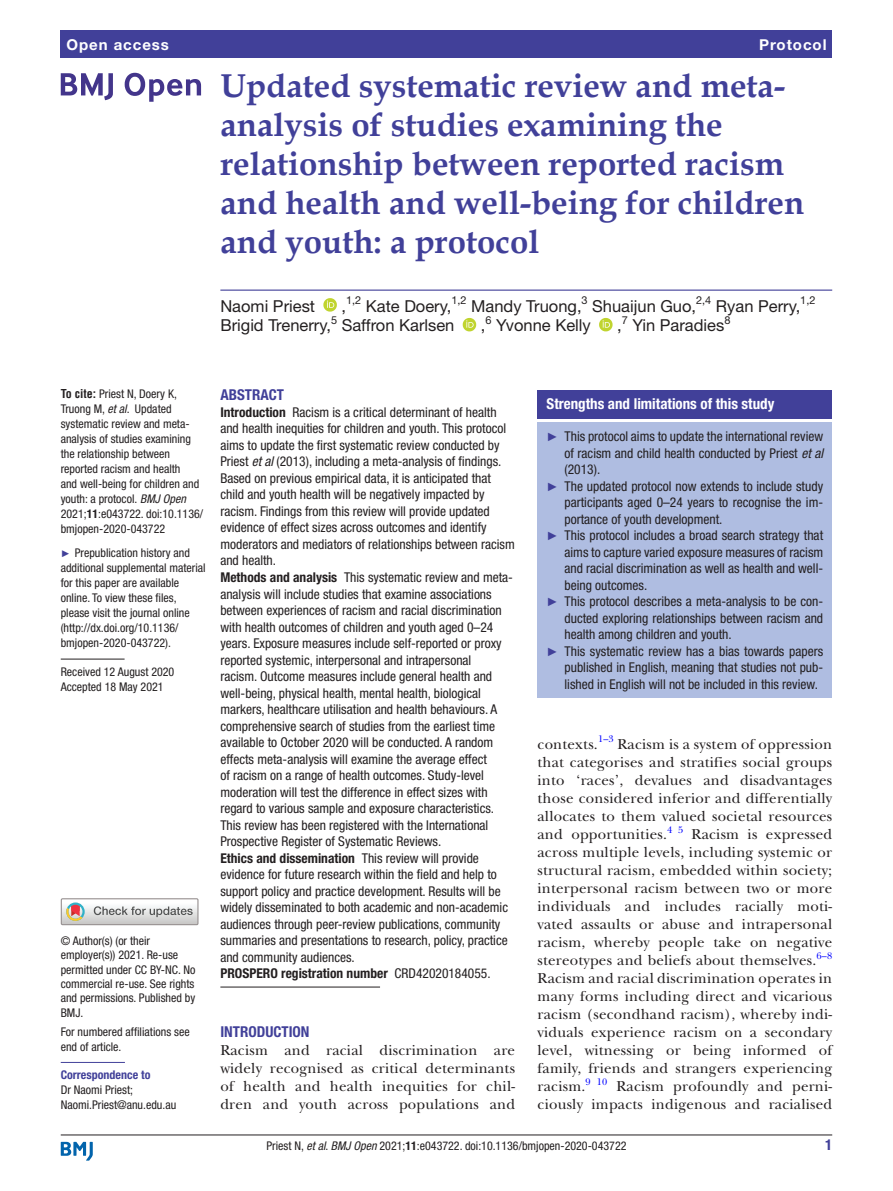
<style>
.page{position:relative;width:893px;height:1191px;background:#fff}
.page>*{position:absolute;margin:0;border:0;box-sizing:border-box;transform-origin:0 0}
.t1{font:700 33px/39px "Book Antiqua";color:#414099}
.t2{font:16.5px "Helvetica Neue LT Std";color:#231f20}
.t3{font:15px/18px "New Baskerville";letter-spacing:.015em;color:#231f20;text-align:justify}
.t4{font:700 condensed 15px "Helvetica Neue LT Std";color:#fff}
.t5{font:700 condensed 15px "Helvetica Neue LT Std";color:#414099}
.t6{font:700 15px "Helvetica Neue LT Std";letter-spacing:.065em;color:#fff}
.t7{font:condensed 13.5px/16.5px "Helvetica Neue LT Std";color:#231f20}
.t8{font:condensed 12px/15px "Helvetica Neue LT Std";color:#231f20}
.t9{font:700 condensed 12px "Helvetica Neue LT Std";color:#414099}
.t10{font:10.95px "Helvetica Neue LT Std";color:#231f20}
.t11{font:9.9px "New Baskerville";color:#00f}
.s1{font-family:"Helvetica LT Std";font-weight:700}
.s2{font-style:italic}
.s3{font-weight:700}
.s4{font-family:"Arial";font-stretch:normal;font-size:9.75px;color:#414099}
.s5{font-family:"Arial";font-stretch:normal;font-size:12px;color:#414099}
</style>
<div class="page">
<hr style="left:61px;top:1134px;width:771px;height:1px;background:#231f20">
<svg style="left:61px;top:1141px;width:32px;height:19px"></svg>
<div style="left:61px;top:31px;width:771px;height:27px;background:#414099"></div>
<hr style="left:220px;top:289px;width:612px;height:2px;background:#414099">
<svg style="left:323px;top:298px;width:14px;height:14px"></svg>
<svg style="left:463px;top:318px;width:13px;height:13px"></svg>
<svg style="left:599px;top:318px;width:14px;height:13px"></svg>
<hr style="left:61px;top:658px;width:64px;height:1px;background:#231f20">
<hr style="left:61px;top:1062px;width:64px;height:1px;background:#414099">
<svg style="left:61px;top:73px;width:52px;height:27px"></svg>
<svg style="left:125px;top:73px;width:76px;height:29px"></svg>
<div style="left:61px;top:898px;width:138px;height:27px;border:1px solid #969090"></div>
<svg style="left:61px;top:898px;width:137px;height:26px"></svg>
<hr style="left:220px;top:986px;width:160px;height:1px;background:#231f20">
<div style="left:538px;top:390px;width:294px;height:28px;background:#414099"></div>
<div style="left:538px;top:422px;width:294px;height:276px;background:#afbde1"></div>
<p class="t6" style="left:66px;top:35px;width:104px">Open access</p>
<p class="t6" style="left:759px;top:35px;width:69px">Protocol</p>
<h1 class="t1" style="left:220px;top:66px;width:585px">Updated systematic review and meta&shy;analysis of studies examining the relationship between reported racism and health and well-being for children and youth: a protocol</h1>
<p class="t2" style="left:220px;top:296px;width:96px">Naomi Priest</p>
<p class="t2" style="left:341px;top:296px;width:6px">,</p>
<p class="t10" style="left:346px;top:294px;width:17px">1,2</p>
<p class="t2" style="left:366px;top:296px;width:87px">Kate Doery,</p>
<p class="t10" style="left:451px;top:294px;width:17px">1,2</p>
<p class="t2" style="left:471px;top:296px;width:112px">Mandy Truong,</p>
<p class="t10" style="left:582px;top:294px;width:8px">3</p>
<p class="t2" style="left:592px;top:296px;width:105px">Shuaijun Guo,</p>
<p class="t10" style="left:696px;top:294px;width:17px">2,4</p>
<p class="t2" style="left:716px;top:296px;width:86px">Ryan Perry,</p>
<p class="t10" style="left:800px;top:294px;width:17px">1,2</p>
<p class="t10" style="left:485px;top:313px;width:8px">6</p>
<p class="t2" style="left:496px;top:316px;width:96px">Yvonne Kelly</p>
<p class="t2" style="left:617px;top:316px;width:6px">,</p>
<p class="t10" style="left:622px;top:313px;width:8px">7</p>
<p class="t2" style="left:632px;top:316px;width:93px">Yin Paradies</p>
<p class="t10" style="left:724px;top:313px;width:8px">8</p>
<p class="t2" style="left:220px;top:316px;width:112px">Brigid Trenerry,</p>
<p class="t10" style="left:331px;top:313px;width:8px">5</p>
<p class="t2" style="left:342px;top:316px;width:114px">Saffron Karlsen</p>
<p class="t2" style="left:481px;top:316px;width:6px">,</p>
<p class="t8" style="left:61px;top:386px;width:144px"><span class="s1">To cite:</span> Priest N, Doery K,<br>Truong M, <span class="s2">et al</span>. Updated systematic review and meta&shy;analysis of studies examining the relationship between reported racism and health<br>and well-being for children and youth: a protocol. <span class="s2">BMJ Open<br></span>2021;<span class="s3">11</span>:e043722. doi:10.1136/ bmjopen-2020-043722</p>
<p class="t8" style="left:61px;top:545px;width:146px"><span class="s4">►</span> Prepublication history and additional supplemental material for this paper are available online. To view these files, please visit the journal online (http://dx.doi.org/10.1136/ bmjopen-2020-043722).</p>
<p class="t8" style="left:61px;top:664px;width:115px">Received 12 August 2020<br>Accepted 18 May 2021</p>
<p class="t8" style="left:61px;top:933px;width:136px;line-height:14.4px">© Author(s) (or their employer(s)) 2021. Re-use permitted under CC BY-NC. No commercial re-use. See rights and permissions. Published by<br>BMJ.</p>
<p class="t8" style="left:61px;top:1024px;width:130px">For numbered affiliations see end of article.</p>
<p class="t9" style="left:61px;top:1067px;width:91px">Correspondence to</p>
<p class="t8" style="left:61px;top:1082px;width:117px">Dr Naomi Priest;<br>Naomi.Priest@anu.edu.au</p>
<p class="t5" style="left:220px;top:386px;width:65px">ABSTRACT</p>
<p class="t7" style="left:220px;top:404px;width:296px"><span class="s3">Introduction</span> Racism is a critical determinant of health and health inequities for children and youth. This protocol aims to update the first systematic review conducted by Priest <span class="s2">et al</span> (2013), including a meta-analysis of findings.<br>Based on previous empirical data, it is anticipated that child and youth health will be negatively impacted by racism. Findings from this review will provide updated evidence of effect sizes across outcomes and identify moderators and mediators of relationships between racism and health.<br><span class="s3">Methods and analysis</span> This systematic review and meta&shy;analysis will include studies that examine associations between experiences of racism and racial discrimination with health outcomes of children and youth aged 0–24 years. Exposure measures include self-reported or proxy reported systemic, interpersonal and intrapersonal<br>racism. Outcome measures include general health and well-being, physical health, mental health, biological markers, healthcare utilisation and health behaviours. A comprehensive search of studies from the earliest time available to October 2020 will be conducted. A random effects meta-analysis will examine the average effect<br>of racism on a range of health outcomes. Study-level moderation will test the difference in effect sizes with regard to various sample and exposure characteristics.<br>This review has been registered with the International Prospective Register of Systematic Reviews.<br><span class="s3">Ethics and dissemination</span> This review will provide evidence for future research within the field and help to support policy and practice development. Results will be widely disseminated to both academic and non-academic audiences through peer-review publications, community summaries and presentations to research, policy, practice and community audiences.<br><span class="s3">PROSPERO registration number</span> CRD42020184055.</p>
<p class="t5" style="left:220px;top:1022px;width:91px">INTRODUCTION</p>
<p class="t3" style="left:220px;top:1041px;width:296px">Racism and racial discrimination are widely recognised as critical determinants of health and health inequities for chil&shy;dren and youth across populations and</p>
<p class="t4" style="left:547px;top:395px;width:229px">Strengths and limitations of this study</p>
<p class="t7" style="left:547px;top:428px;width:278px"><span class="s5">►</span> This protocol aims to update the international review</p>
<p class="t7" style="left:565px;top:444px;width:260px">of racism and child health conducted by Priest <span class="s2">et al</span></p>
<p class="t7" style="left:565px;top:461px;width:37px">(2013).</p>
<p class="t7" style="left:547px;top:477px;width:278px"><span class="s5">►</span> The updated protocol now extends to include study</p>
<p class="t7" style="left:565px;top:494px;width:260px">participants aged 0–24 years to recognise the im-</p>
<p class="t7" style="left:565px;top:510px;width:159px">portance of youth development.</p>
<p class="t7" style="left:547px;top:527px;width:278px"><span class="s5">►</span> This protocol includes a broad search strategy that</p>
<p class="t7" style="left:565px;top:543px;width:260px">aims to capture varied exposure measures of racism</p>
<p class="t7" style="left:565px;top:560px;width:260px">and racial discrimination as well as health and well-</p>
<p class="t7" style="left:565px;top:576px;width:84px">being outcomes.</p>
<p class="t7" style="left:547px;top:593px;width:278px"><span class="s5">►</span> This protocol describes a meta-analysis to be con-</p>
<p class="t7" style="left:565px;top:609px;width:260px">ducted exploring relationships between racism and</p>
<p class="t7" style="left:565px;top:626px;width:169px">health among children and youth.</p>
<p class="t7" style="left:547px;top:642px;width:278px"><span class="s5">►</span> This systematic review has a bias towards papers</p>
<p class="t7" style="left:565px;top:659px;width:260px">published in English, meaning that studies not pub-</p>
<p class="t7" style="left:565px;top:675px;width:255px">lished in English will not be included in this review.</p>
<p class="t3" style="left:538px;top:735px;width:296px">contexts.<sup>1–3</sup> Racism is a system of oppression that categorises and stratifies social groups into ‘races’, devalues and disadvantages those considered inferior and differentially allocates to them valued societal resources and opportunities.</p>
<p class="t11" style="left:667px;top:823px;width:17px">4 5</p>
<p class="t3" style="left:538px;top:825px;width:296px;text-indent:154px">Racism is expressed across multiple levels, including systemic or structural racism, embedded within society; interpersonal racism between two or more individuals and includes racially moti&shy;vated assaults or abuse and intrapersonal racism, whereby people take on negative stereotypes and beliefs about themselves.</p>
<p class="t11" style="left:817px;top:949px;width:17px">6–8</p>
<p class="t3" style="left:538px;top:969px;width:296px">Racism and racial discrimination operates in many forms including direct and vicarious racism (secondhand racism), whereby indi&shy;viduals experience racism on a secondary level, witnessing or being informed of family, friends and strangers experiencing racism.<sup>9</sup> <sup>10</sup></p>
<p class="t3" style="left:538px;top:1077px;width:296px;text-align:right">Racism profoundly and perni-<br>ciously impacts indigenous and racialised</p>
<p class="t8" style="left:266px;top:1137px;width:362px">Priest N, <span class="s2">et al</span>. <span class="s2">BMJ Open</span> 2021;<span class="s3">11</span>:e043722. doi:10.1136/bmjopen-2020-043722</p>
<p class="t5" style="left:825px;top:1135px;width:9px">1</p>
</div>
